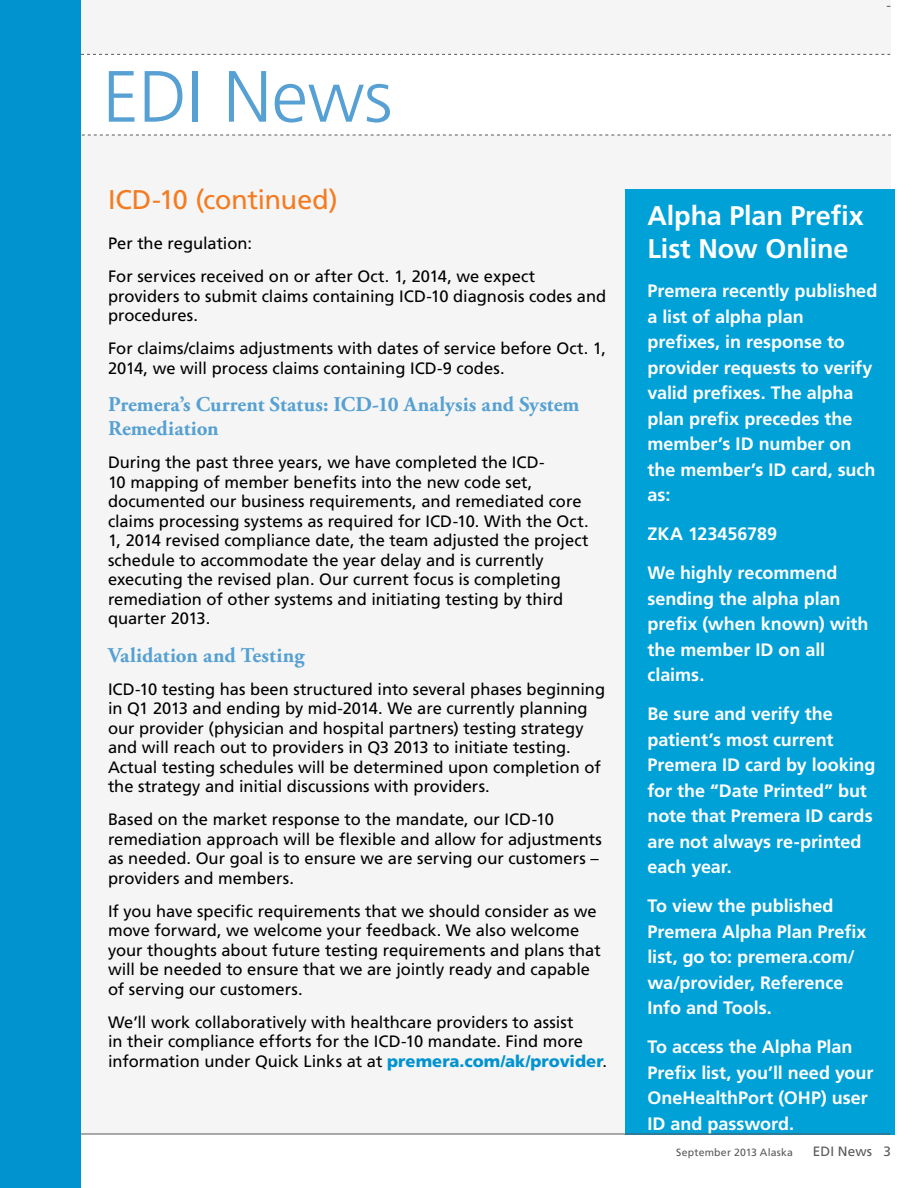
<style>
.page{position:relative;width:918px;height:1188px;background:#fff}
.page>*{position:absolute;margin:0;border:0;box-sizing:border-box;transform-origin:0 0}
.t1{font:300 72.45px "Frutiger LT Std";color:#56a0d3}
.t2{font:700 27px/32.4px "Frutiger LT Std";letter-spacing:-.005em;color:#fff}
.t3{font:27px "Frutiger LT Std";color:#f47b20}
.t4{font:700 21px/24px "Adobe Garamond Pro";color:#56a0d3}
.t5{font:700 18px/25.5px "Frutiger LT Std";color:#fff}
.t6{font:16.5px/19.5px "Frutiger LT Std";color:#000}
.t7{font:13.5px "Frutiger LT Std";color:#58595b}
.t8{font:10.5px "Frutiger LT Std";letter-spacing:.02em;color:#58595b}
.s1{font-weight:900;color:#0093d0}
.s2{font-size:13.5px}
</style>
<div class="page">
<div style="left:81px;top:0;width:810px;height:1134px;background:#f4f5f4"></div>
<div style="left:626px;top:189px;width:270px;height:945px;background:#00a1d7"></div>
<div style="left:81px;top:54px;width:810px;height:81px;background:#fff"></div>
<div style="left:0;top:0;width:81px;height:1188px;background:#0093d0"></div>
<svg style="left:81px;top:54px;width:809px;height:1px"></svg>
<svg style="left:82px;top:135px;width:809px;height:1px"></svg>
<hr style="left:81px;top:1134px;width:809px;height:1px;background:#58595b">
<h1 class="t1" style="left:103px;top:56px;width:291px">EDI News</h1>
<h2 class="t3" style="left:108px;top:184px;width:231px">ICD-10 (continued)</h2>
<p class="t6" style="left:108px;top:227px;width:429px;line-height:33px">Per the regulation:<br>For services received on or after Oct. 1, 2014, we expect</p>
<p class="t6" style="left:108px;top:286px;width:500px">providers to submit claims containing ICD-10 diagnosis codes and procedures.</p>
<p class="t6" style="left:108px;top:339px;width:500px">For claims/claims adjustments with dates of service before Oct. 1,<br>2014, we will process claims containing ICD-9 codes.</p>
<p class="t4" style="left:108px;top:393px;width:473px">Premera’s Current Status: ICD-10 Analysis and System<br>Remediation</p>
<p class="t6" style="left:108px;top:453px;width:482px">During the past three years, we have completed the ICD-<br>10 mapping of member benefits into the new code set, documented our business requirements, and remediated core claims processing systems as required for ICD-10. With the Oct.<br>1, 2014 revised compliance date, the team adjusted the project schedule to accommodate the year delay and is currently executing the revised plan. Our current focus is completing remediation of other systems and initiating testing by third quarter 2013.</p>
<p class="t4" style="left:108px;top:643px;width:198px">Validation and Testing</p>
<p class="t6" style="left:108px;top:679px;width:499px">ICD-10 testing has been structured into several phases beginning in Q1 2013 and ending by mid-2014. We are currently planning our provider (physician and hospital partners) testing strategy and will reach out to providers in Q3 2013 to initiate testing.<br>Actual testing schedules will be determined upon completion of the strategy and initial discussions with providers.</p>
<p class="t6" style="left:108px;top:810px;width:495px">Based on the market response to the mandate, our ICD-10 remediation approach will be flexible and allow for adjustments as needed. Our goal is to ensure we are serving our customers – providers and members.</p>
<p class="t6" style="left:108px;top:901px;width:494px">If you have specific requirements that we should consider as we move forward, we welcome your feedback. We also welcome your thoughts about future testing requirements and plans that will be needed to ensure that we are jointly ready and capable of serving our customers.</p>
<p class="t6" style="left:108px;top:1012px;width:501px">We’ll work collaboratively with healthcare providers to assist<br>in their compliance efforts for the ICD-10 mandate. Find more information under Quick Links at at <span class="s1">premera.com/ak/provider</span>.</p>
<p class="t7" style="left:887px;top:-2px;width:6px">-</p>
<h2 class="t2" style="left:647px;top:200px;width:218px">Alpha Plan Prefix<br>List Now Online</h2>
<p class="t5" style="left:647px;top:278px;width:231px">Premera recently published a list of alpha plan prefixes, in response to provider requests to verify valid prefixes. The alpha plan prefix precedes the member’s ID number on the member’s ID card, such as:</p>
<p class="t5" style="left:647px;top:515px;width:191px;line-height:39px">ZKA 123456789<br>We highly recommend</p>
<p class="t5" style="left:647px;top:586px;width:223px">sending the alpha plan prefix (when known) with the member ID on all claims.</p>
<p class="t5" style="left:647px;top:701px;width:230px">Be sure and verify the patient’s most current<br>Premera ID card by looking for the “Date Printed” but note that Premera ID cards are not always re-printed each year.</p>
<p class="t5" style="left:647px;top:893px;width:221px">To view the published<br>Premera Alpha Plan Prefix list, go to: premera.com/ wa/provider, Reference<br>Info and Tools.</p>
<p class="t5" style="left:647px;top:1034px;width:228px">To access the Alpha Plan<br>Prefix list, you’ll need your<br>OneHealthPort (OHP) user<br>ID and password.</p>
<p class="t8" style="left:676px;top:1146px;width:216px">September 2013 Alaska <span class="s2">EDI News 3</span></p>
</div>
